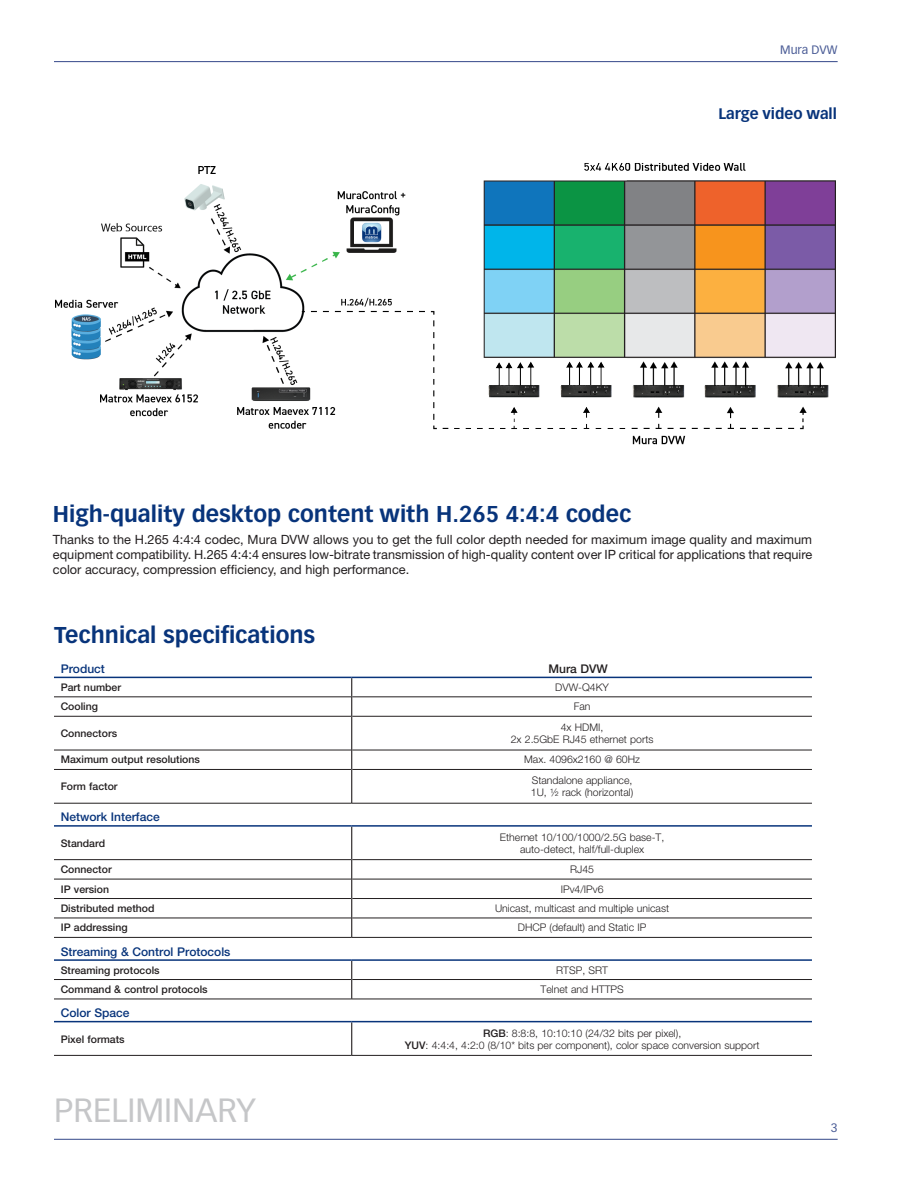
<style>
.page{position:relative;width:918px;height:1188px;background:#fff}
.page>*{position:absolute;margin:0;border:0;box-sizing:border-box;transform-origin:0 0}
.t1{font:33px "Vectora LT Pro";color:#c5c6c8}
.t2{font:700 22.5px "Vectora LT Pro";color:#08347b}
.t3{font:700 15px "Vectora LT Pro";color:#08347b}
.t4{font:12.75px/15px "Helvetica Neue LT Pro";color:#231f20;text-align:justify}
.t5{font:500 12px "Helvetica Neue LT Pro";color:#08347b}
.t6{font:12px "Vectora LT Pro";color:#4a5c96}
.t7{font:500 12px "Helvetica Neue LT Pro";color:#231f20}
.t8{font:300 10.5px/12px "Helvetica Neue LT Pro";color:#231f20;text-align:center}
.t9{font:500 10.5px "Helvetica Neue LT Pro";color:#231f20}
.s1{font-weight:500}
</style>
<div class="page">
<hr style="left:54px;top:61px;width:784px;height:1px;background:#4a5c96">
<hr style="left:54px;top:1139px;width:784px;height:1px;background:#4a5c96">
<svg style="left:54px;top:676px;width:758px;height:379px"></svg>
<hr style="left:54px;top:716px;width:297px;height:1px;background:#231f20">
<hr style="left:352px;top:716px;width:460px;height:1px;background:#231f20">
<hr style="left:54px;top:750px;width:297px;height:1px;background:#231f20">
<hr style="left:352px;top:750px;width:460px;height:1px;background:#231f20">
<hr style="left:54px;top:769px;width:297px;height:1px;background:#231f20">
<hr style="left:352px;top:769px;width:460px;height:1px;background:#231f20">
<hr style="left:54px;top:859px;width:297px;height:1px;background:#231f20">
<hr style="left:352px;top:859px;width:460px;height:1px;background:#231f20">
<hr style="left:54px;top:879px;width:297px;height:1px;background:#231f20">
<hr style="left:352px;top:879px;width:460px;height:1px;background:#231f20">
<hr style="left:54px;top:898px;width:297px;height:1px;background:#231f20">
<hr style="left:352px;top:898px;width:460px;height:1px;background:#231f20">
<hr style="left:54px;top:918px;width:297px;height:1px;background:#231f20">
<hr style="left:352px;top:918px;width:460px;height:1px;background:#231f20">
<hr style="left:54px;top:937px;width:298px;height:1px;background:#231f20">
<hr style="left:352px;top:937px;width:460px;height:1px;background:#231f20">
<hr style="left:54px;top:979px;width:297px;height:1px;background:#231f20">
<hr style="left:352px;top:979px;width:460px;height:1px;background:#231f20">
<hr style="left:54px;top:999px;width:298px;height:1px;background:#231f20">
<hr style="left:352px;top:999px;width:460px;height:1px;background:#231f20">
<svg style="left:54px;top:678px;width:758px;height:38px"></svg>
<hr style="left:351px;top:716px;width:1px;height:34px;background:#231f20">
<svg style="left:351px;top:750px;width:1px;height:19px"></svg>
<hr style="left:351px;top:769px;width:1px;height:34px;background:#231f20">
<svg style="left:351px;top:961px;width:1px;height:38px"></svg>
<hr style="left:351px;top:1022px;width:1px;height:33px;background:#231f20">
<hr style="left:54px;top:803px;width:298px;height:1px;background:#231f20">
<hr style="left:352px;top:803px;width:460px;height:1px;background:#231f20">
<hr style="left:54px;top:677px;width:298px;height:1px;background:#08347b">
<hr style="left:352px;top:677px;width:460px;height:1px;background:#08347b">
<hr style="left:351px;top:827px;width:1px;height:33px;background:#231f20">
<svg style="left:351px;top:860px;width:1px;height:77px"></svg>
<hr style="left:54px;top:825px;width:298px;height:2px;background:#08347b">
<hr style="left:352px;top:825px;width:460px;height:2px;background:#08347b">
<hr style="left:54px;top:959px;width:298px;height:2px;background:#08347b">
<hr style="left:352px;top:959px;width:460px;height:2px;background:#08347b">
<hr style="left:54px;top:1021px;width:298px;height:1px;background:#08347b">
<hr style="left:352px;top:1021px;width:460px;height:1px;background:#08347b">
<hr style="left:54px;top:1055px;width:298px;height:1px;background:#231f20">
<hr style="left:352px;top:1055px;width:460px;height:1px;background:#231f20">
<img style="left:55px;top:163px;width:781px;height:282px">
<p class="t6" style="left:780px;top:43px;width:59px">Mura DVW</p>
<h3 class="t3" style="left:718px;top:105px;width:120px">Large video wall</h3>
<h2 class="t2" style="left:53px;top:500px;width:580px">High-quality desktop content with H.265 4:4:4 codec</h2>
<p class="t4" style="left:53px;top:532px;width:761px">Thanks to the H.265 4:4:4 codec, Mura DVW allows you to get the full color depth needed for maximum image quality and maximum equipment compatibility. H.265 4:4:4 ensures low-bitrate transmission of high-quality content over IP critical for applications that require color accuracy, compression efficiency, and high performance.</p>
<h2 class="t2" style="left:54px;top:622px;width:263px">Technical specifications</h2>
<p class="t5" style="left:61px;top:661px;width:46px">Product</p>
<p class="t7" style="left:549px;top:661px;width:61px">Mura DVW</p>
<p class="t9" style="left:61px;top:681px;width:62px">Part number</p>
<p class="t8" style="left:555px;top:681px;width:55px">DVW-Q4KY</p>
<p class="t9" style="left:61px;top:700px;width:39px">Cooling</p>
<p class="t8" style="left:574px;top:700px;width:18px">Fan</p>
<p class="t9" style="left:61px;top:727px;width:58px">Connectors</p>
<p class="t8" style="left:511px;top:721px;width:144px">4x HDMI,<br>2x 2.5GbE RJ45 ethernet ports</p>
<p class="t9" style="left:61px;top:753px;width:141px">Maximum output resolutions</p>
<p class="t8" style="left:524px;top:754px;width:117px">Max. 4096x2160 @ 60Hz</p>
<p class="t9" style="left:61px;top:780px;width:58px">Form factor</p>
<p class="t8" style="left:531px;top:774px;width:104px;text-align:left">Standalone appliance,<br>1U, ½ rack (horizontal)</p>
<p class="t5" style="left:61px;top:810px;width:101px">Network Interface</p>
<p class="t9" style="left:61px;top:837px;width:46px">Standard</p>
<p class="t8" style="left:500px;top:831px;width:166px">Ethernet 10/100/1000/2.5G base-T, auto-detect, half/full-duplex</p>
<p class="t9" style="left:61px;top:863px;width:52px">Connector</p>
<p class="t8" style="left:570px;top:863px;width:25px">RJ45</p>
<p class="t9" style="left:61px;top:883px;width:50px">IP version</p>
<p class="t8" style="left:561px;top:883px;width:44px">IPv4/IPv6</p>
<p class="t9" style="left:61px;top:902px;width:95px">Distributed method</p>
<p class="t8" style="left:495px;top:902px;width:176px">Unicast, multicast and multiple unicast</p>
<p class="t9" style="left:61px;top:921px;width:69px">IP addressing</p>
<p class="t8" style="left:518px;top:921px;width:130px">DHCP (default) and Static IP</p>
<p class="t5" style="left:61px;top:944px;width:171px">Streaming &amp; Control Protocols</p>
<p class="t9" style="left:61px;top:964px;width:100px">Streaming protocols</p>
<p class="t8" style="left:556px;top:964px;width:53px">RTSP, SRT</p>
<p class="t9" style="left:61px;top:983px;width:148px">Command &amp; control protocols</p>
<p class="t8" style="left:541px;top:983px;width:85px">Telnet and HTTPS</p>
<p class="t5" style="left:61px;top:1006px;width:70px">Color Space</p>
<p class="t9" style="left:61px;top:1032px;width:65px">Pixel formats</p>
<p class="t8" style="left:405px;top:1027px;width:356px"><span class="s1">RGB</span>: 8:8:8, 10:10:10 (24/32 bits per pixel),<br><span class="s1">YUV</span>: 4:4:4, 4:2:0 (8/10* bits per component), color space conversion support</p>
<h1 class="t1" style="left:54px;top:1091px;width:204px">PRELIMINARY</h1>
<p class="t6" style="left:831px;top:1121px;width:8px">3</p>
</div>
